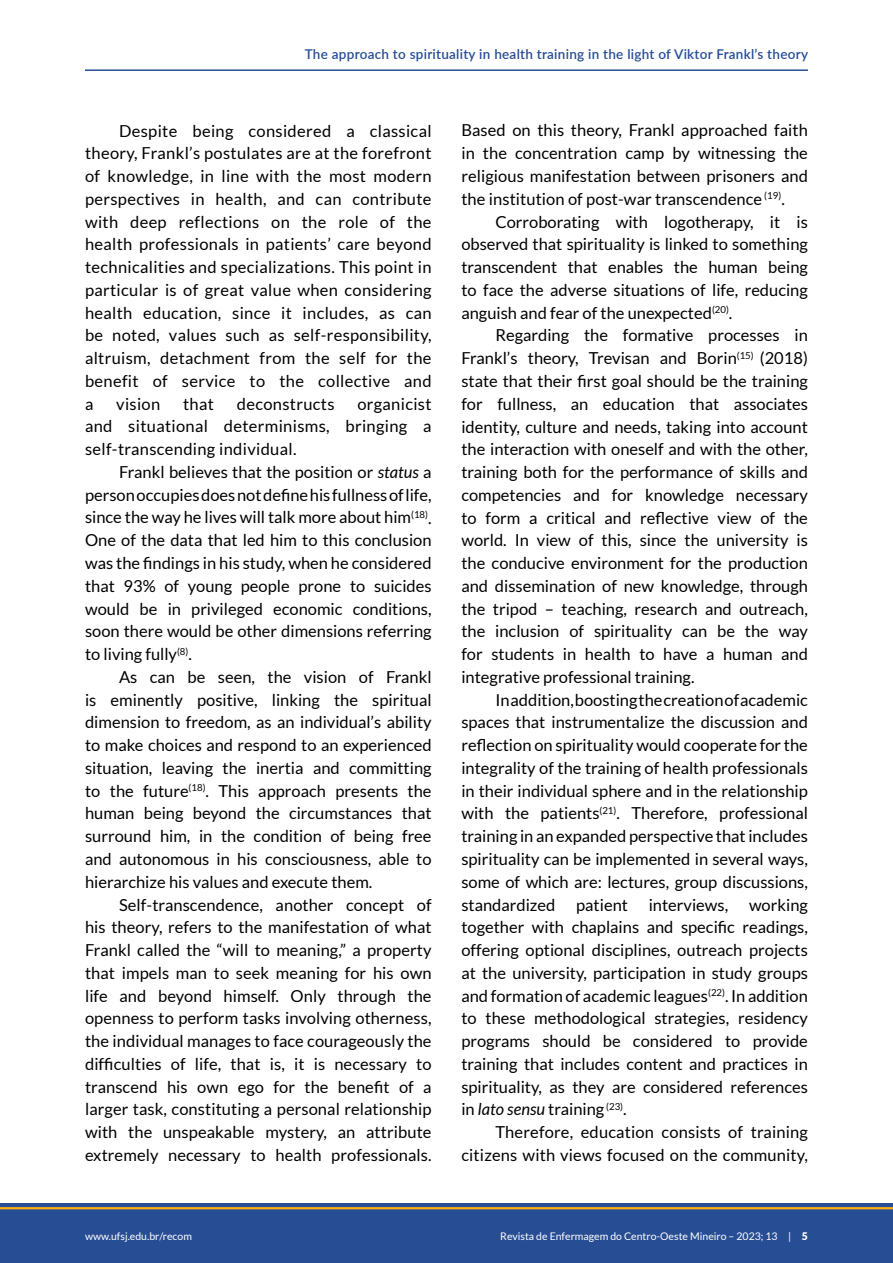
<style>
.page{position:relative;width:893px;height:1263px;background:#fff}
.page>*{position:absolute;margin:0;border:0;box-sizing:border-box;transform-origin:0 0}
.t1{font:16.5px/22.8px "Lato";color:#000;text-align:justify}
.t2{font:16.5px "Lato";letter-spacing:.02em;color:#000}
.t3{font:600 13.5px "Lato";letter-spacing:.02em;color:#274d95}
.t4{font:10.5px "Lato";color:#fff}
.s1{font-style:italic}
.s2{font-weight:900}
</style>
<div class="page">
<div style="left:0;top:1203px;width:893px;height:60px;background:#274d95"></div>
<hr style="left:0;top:1207px;width:893px;height:2px;background:#ffb011">
<hr style="left:85px;top:69px;width:723px;height:2px;background:#274d95">
<p class="t3" style="left:305px;top:44px;width:505px">The approach to spirituality in health training in the light of Viktor Frankl’s theory</p>
<p class="t1" style="left:85px;top:119px;width:348px;text-indent:34px">Despite being considered a classical theory, Frankl’s postulates are at the forefront of knowledge, in line with the most modern perspectives in health, and can contribute with deep reflections on the role of the health professionals in patients’ care beyond technicalities and specializations. This point in particular is of great value when considering health education, since it includes, as can be noted, values such as self-responsibility, altruism, detachment from the self for the benefit of service to the collective and a</p>
<p class="t1" style="left:116px;top:392px;width:46px">vision</p>
<p class="t1" style="left:183px;top:392px;width:32px">that</p>
<p class="t2" style="left:237px;top:394px;width:99px">deconstructs</p>
<p class="t1" style="left:85px;top:392px;width:348px;text-indent:272px">organicist and situational determinisms, bringing a self-transcending individual.</p>
<p class="t1" style="left:85px;top:460px;width:348px;text-indent:34px">Frankl believes that the position or <span class="s1">status</span> a person occupies does not define his fullness of life, since the way he lives will talk more about him<sup>(18)</sup>.<br>One of the data that led him to this conclusion was the findings in his study, when he considered that 93% of young people prone to suicides would be in privileged economic conditions, soon there would be other dimensions referring to living fully<sup>(8)</sup>.</p>
<p class="t1" style="left:85px;top:665px;width:348px;text-indent:34px">As can be seen, the vision of Frankl is eminently positive, linking the spiritual dimension to freedom, as an individual’s ability to make choices and respond to an experienced situation, leaving the inertia and committing to the future<sup>(18)</sup>. This approach presents the human being beyond the circumstances that surround him, in the condition of being free and autonomous in his consciousness, able to hierarchize his values and execute them.</p>
<p class="t1" style="left:85px;top:893px;width:348px;text-indent:34px">Self-transcendence, another concept of his theory, refers to the manifestation of what Frankl called the “will to meaning,” a property that impels man to seek meaning for his own life and beyond himself. Only through the openness to perform tasks involving otherness, the individual manages to face courageously the difficulties of life, that is, it is necessary to transcend his own ego for the benefit of a larger task, constituting a personal relationship with the unspeakable mystery, an attribute extremely necessary to health professionals.</p>
<p class="t1" style="left:461px;top:119px;width:348px">Based on this theory, Frankl approached faith in the concentration camp by witnessing the religious manifestation between prisoners and the institution of post-war transcendence <sup>(19)</sup>.</p>
<p class="t1" style="left:461px;top:210px;width:348px;text-indent:34px">Corroborating with logotherapy, it is observed that spirituality is linked to something transcendent that enables the human being to face the adverse situations of life, reducing anguish and fear of the unexpected<sup>(20)</sup>.</p>
<p class="t1" style="left:461px;top:324px;width:348px;text-indent:34px">Regarding the formative processes in Frankl’s theory, Trevisan and Borin<sup>(15)</sup> (2018) state that their first goal should be the training for fullness, an education that associates identity, culture and needs, taking into account the interaction with oneself and with the other, training both for the performance of skills and competencies and for knowledge necessary to form a critical and reflective view of the world. In view of this, since the university is the conducive environment for the production and dissemination of new knowledge, through the tripod – teaching, research and outreach, the inclusion of spirituality can be the way for students in health to have a human and integrative professional training.</p>
<p class="t1" style="left:461px;top:688px;width:348px;text-indent:34px">In addition, boosting the creation of academic spaces that instrumentalize the discussion and reflection on spirituality would cooperate for the integrality of the training of health professionals in their individual sphere and in the relationship with the patients<sup>(21)</sup>. Therefore, professional training in an expanded perspective that includes spirituality can be implemented in several ways, some of which are: lectures, group discussions, standardized</p>
<p class="t1" style="left:461px;top:893px;width:348px;text-indent:288px">working together with chaplains and specific readings, offering optional disciplines, outreach projects at the university, participation in study groups and formation of academic leagues<sup>(22)</sup>. In addition to these methodological strategies, residency programs should be considered to provide training that includes content and practices in spirituality, as they are considered references in <span class="s1">lato sensu</span> training <sup>(23)</sup>.</p>
<p class="t1" style="left:461px;top:1121px;width:348px;text-align:right">Therefore, education consists of training citizens with views focused on the community,</p>
<p class="t1" style="left:576px;top:893px;width:53px">patient</p>
<p class="t1" style="left:649px;top:893px;width:81px">interviews,</p>
<p class="t4" style="left:85px;top:1230px;width:108px">www.ufsj.edu.br/recom</p>
<p class="t4" style="left:500px;top:1230px;width:309px">Revista de Enfermagem do Centro-Oeste Mineiro – 2023; 13 | <span class="s2">5</span></p>
</div>
